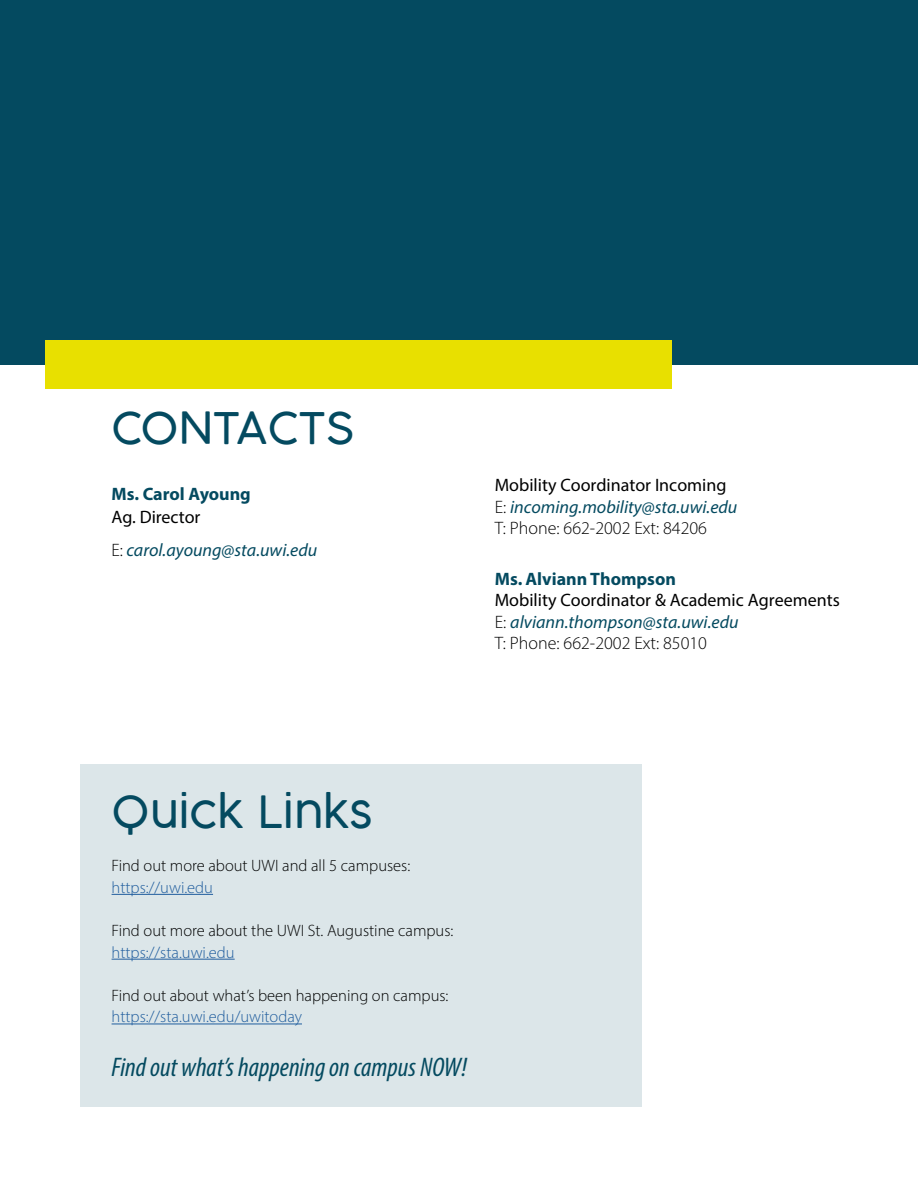
<style>
.page{position:relative;width:918px;height:1188px;background:#fff}
.page>*{position:absolute;margin:0;border:0;box-sizing:border-box;transform-origin:0 0}
.t1{font:300 43.5px "Cocogoose";color:#044a60}
.t2{font:italic condensed 27px "Myriad Pro";color:#044a60}
.t3{font:italic 18px/21.1px "Myriad Pro";color:#044a60}
.t4{font:18px/21.1px "Myriad Pro";color:#000101}
.t5{font:700 18px "Myriad Pro";color:#044a60}
.t6{font:300 16.5px "Myriad Pro";color:#000101}
.t7{font:300 16.5px "Myriad Pro";color:#215e9e}
.s1{font-style:normal;color:#000101}
.s2{font-weight:300;font-style:normal;color:#000101}
.s3{font-weight:300}
.s4{font-style:italic;color:#044a60}
</style>
<div class="page">
<div style="left:80px;top:765px;width:562px;height:342px;background:#dce6e9"></div>
<hr style="left:112px;top:894px;width:101px;height:1px;background:#215e9e">
<hr style="left:112px;top:959px;width:123px;height:1px;background:#215e9e">
<hr style="left:112px;top:1024px;width:190px;height:1px;background:#215e9e">
<div style="left:0;top:0;width:918px;height:364px;background:#044a60"></div>
<div style="left:45px;top:340px;width:627px;height:49px;background:#e8e000"></div>
<h1 class="t1" style="left:112px;top:398px;width:245px">CONTACTS</h1>
<p class="t5" style="left:112px;top:482px;width:141px">Ms. Carol Ayoung</p>
<p class="t3" style="left:112px;top:501px;width:207px;line-height:33px"><span class="s1">Ag. Director<br></span><span class="s2">E:</span> carol.ayoung@sta.uwi.edu</p>
<p class="t3" style="left:495px;top:474px;width:244px"><span class="s1">Mobility Coordinator Incoming<br></span><span class="s2">E:</span> incoming.mobility@sta.uwi.edu<br><span class="s2">T: Phone: 662-2002 Ext: 84206</span></p>
<p class="t5" style="left:495px;top:567px;width:183px">Ms. Alviann Thompson</p>
<p class="t4" style="left:495px;top:589px;width:347px">Mobility Coordinator &amp; Academic Agreements<br><span class="s3">E:</span> <span class="s4">alviann.thompson@sta.uwi.edu<br></span><span class="s3">T: Phone: 662-2002 Ext: 85010</span></p>
<h1 class="t1" style="left:112px;top:781px;width:262px">Quick Links</h1>
<p class="t6" style="left:112px;top:856px;width:300px">Find out more about UWI and all 5 campuses:</p>
<p class="t7" style="left:112px;top:877px;width:103px">https://uwi.edu</p>
<p class="t6" style="left:112px;top:920px;width:343px">Find out more about the UWI St. Augustine campus:</p>
<p class="t7" style="left:112px;top:942px;width:125px">https://sta.uwi.edu</p>
<p class="t6" style="left:112px;top:985px;width:338px">Find out about what’s been happening on campus:</p>
<p class="t7" style="left:112px;top:1007px;width:192px">https://sta.uwi.edu/uwitoday</p>
<h2 class="t2" style="left:112px;top:1050px;width:357px">Find out what’s happening on campus NOW!</h2>
</div>
